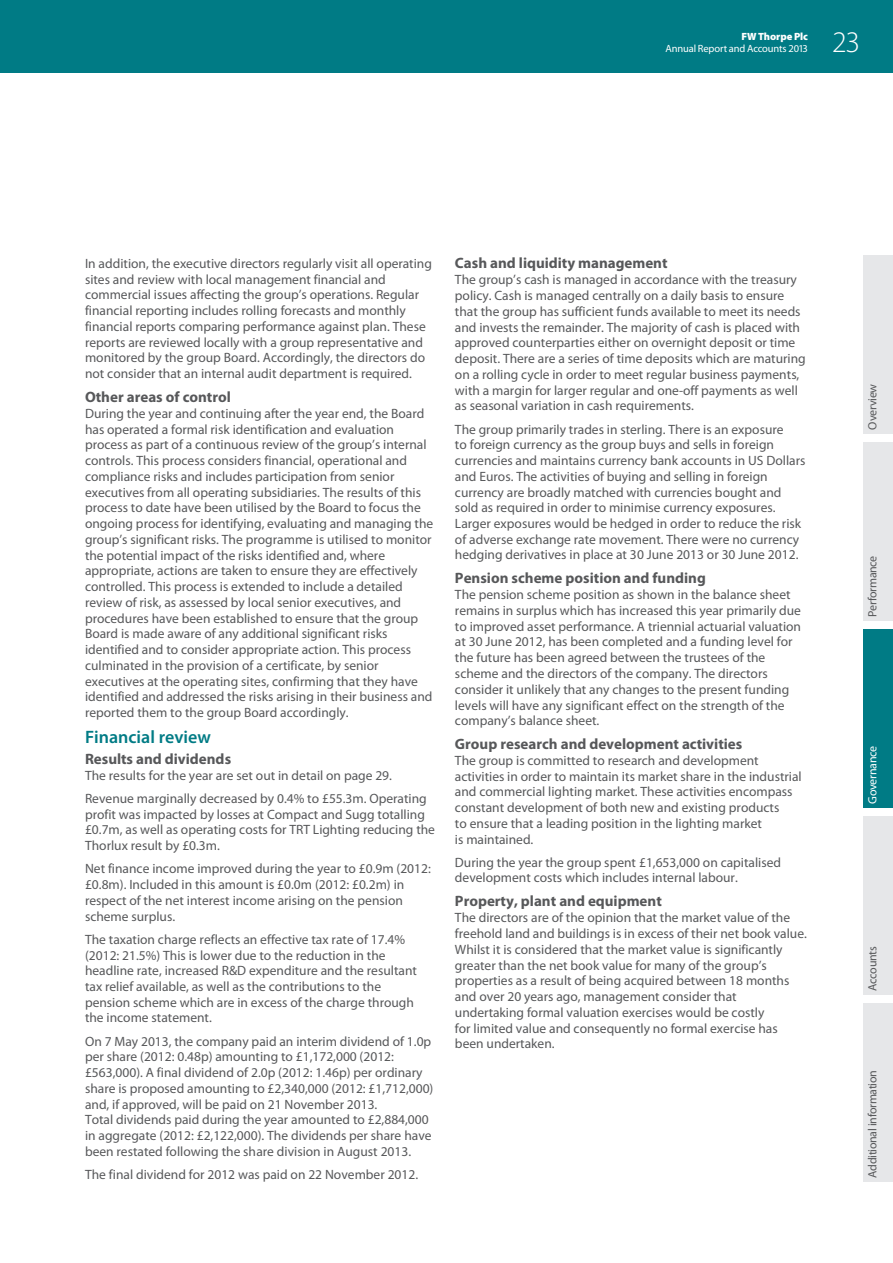
<style>
.page{position:relative;width:893px;height:1263px;background:#fff}
.page>*{position:absolute;margin:0;border:0;box-sizing:border-box;transform-origin:0 0}
.t1{font:300 30px "Myriad Pro";color:#fff}
.t2{font:600 18px "Myriad Pro";color:#007b85}
.t3{font:700 15px "Myriad Pro";color:#57585a}
.t4{font:13.5px/15.8px "Myriad Pro";color:#57585a}
.t5{font:12px "Myriad Pro";letter-spacing:-.025em;color:#57585a}
.t6{font:12px "Myriad Pro";letter-spacing:-.025em;color:#fff}
.t7{font:10.5px "Myriad Pro";letter-spacing:-.015em;color:#fff}
.t8{font:900 10.5px "Myriad Pro";letter-spacing:-.005em;color:#fff}
</style>
<div class="page">
<div style="left:863px;top:255px;width:30px;height:179px;background:#e6e7e9"></div>
<div style="left:863px;top:442px;width:30px;height:179px;background:#e6e7e9"></div>
<div style="left:863px;top:629px;width:30px;height:179px;background:#007b85"></div>
<div style="left:863px;top:816px;width:30px;height:179px;background:#e6e7e9"></div>
<div style="left:863px;top:1003px;width:30px;height:179px;background:#e6e7e9"></div>
<div style="left:0;top:0;width:893px;height:72px;background:#007b85"></div>
<p class="t8" style="left:741px;top:29px;width:68px">FW Thorpe Plc</p>
<p class="t7" style="left:665px;top:42px;width:144px">Annual Report and Accounts 2013</p>
<h1 class="t1" style="left:832px;top:24px;width:30px">23</h1>
<p class="t4" style="left:85px;top:255px;width:348px">In addition, the executive directors regularly visit all operating sites and review with local management financial and commercial issues affecting the group’s operations. Regular financial reporting includes rolling forecasts and monthly financial reports comparing performance against plan. These reports are reviewed locally with a group representative and monitored by the group Board. Accordingly, the directors do not consider that an internal audit department is required.</p>
<p class="t3" style="left:85px;top:387px;width:147px">Other areas of control</p>
<p class="t4" style="left:85px;top:405px;width:350px">During the year and continuing after the year end, the Board has operated a formal risk identification and evaluation process as part of a continuous review of the group’s internal controls. This process considers financial, operational and compliance risks and includes participation from senior executives from all operating subsidiaries. The results of this process to date have been utilised by the Board to focus the ongoing process for identifying, evaluating and managing the group’s significant risks. The programme is utilised to monitor the potential impact of the risks identified and, where appropriate, actions are taken to ensure they are effectively controlled. This process is extended to include a detailed review of risk, as assessed by local senior executives, and procedures have been established to ensure that the group Board is made aware of any additional significant risks identified and to consider appropriate action. This process culminated in the provision of a certificate, by senior executives at the operating sites, confirming that they have identified and addressed the risks arising in their business and reported them to the group Board accordingly.</p>
<h2 class="t2" style="left:85px;top:725px;width:127px">Financial review</h2>
<p class="t3" style="left:85px;top:749px;width:148px">Results and dividends</p>
<p class="t4" style="left:85px;top:763px;width:343px;line-height:23.2px">The results for the year are set out in detail on page 29.<br>Revenue marginally decreased by 0.4% to £55.3m. Operating</p>
<p class="t4" style="left:85px;top:806px;width:352px">profit was impacted by losses at Compact and Sugg totalling £0.7m, as well as operating costs for TRT Lighting reducing the<br>Thorlux result by £0.3m.</p>
<p class="t4" style="left:85px;top:861px;width:347px">Net finance income improved during the year to £0.9m (2012: £0.8m). Included in this amount is £0.0m (2012: £0.2m) in respect of the net interest income arising on the pension scheme surplus.</p>
<p class="t4" style="left:85px;top:931px;width:333px">The taxation charge reflects an effective tax rate of 17.4% (2012: 21.5%) This is lower due to the reduction in the headline rate, increased R&amp;D expenditure and the resultant tax relief available, as well as the contributions to the pension scheme which are in excess of the charge through the income statement.</p>
<p class="t4" style="left:85px;top:1033px;width:350px">On 7 May 2013, the company paid an interim dividend of 1.0p per share (2012: 0.48p) amounting to £1,172,000 (2012: £563,000). A final dividend of 2.0p (2012: 1.46p) per ordinary share is proposed amounting to £2,340,000 (2012: £1,712,000) and, if approved, will be paid on 21 November 2013.<br>Total dividends paid during the year amounted to £2,884,000 in aggregate (2012: £2,122,000). The dividends per share have been restated following the share division in August 2013.</p>
<p class="t4" style="left:85px;top:1166px;width:335px">The final dividend for 2012 was paid on 22 November 2012.</p>
<p class="t3" style="left:455px;top:254px;width:214px">Cash and liquidity management</p>
<p class="t4" style="left:455px;top:272px;width:352px">The group’s cash is managed in accordance with the treasury policy. Cash is managed centrally on a daily basis to ensure that the group has sufficient funds available to meet its needs and invests the remainder. The majority of cash is placed with approved counterparties either on overnight deposit or time deposit. There are a series of time deposits which are maturing on a rolling cycle in order to meet regular business payments, with a margin for larger regular and one-off payments as well as seasonal variation in cash requirements.</p>
<p class="t4" style="left:455px;top:421px;width:352px">The group primarily trades in sterling. There is an exposure<br>to foreign currency as the group buys and sells in foreign currencies and maintains currency bank accounts in US Dollars and Euros. The activities of buying and selling in foreign currency are broadly matched with currencies bought and sold as required in order to minimise currency exposures.<br>Larger exposures would be hedged in order to reduce the risk of adverse exchange rate movement. There were no currency hedging derivatives in place at 30 June 2013 or 30 June 2012.</p>
<p class="t3" style="left:455px;top:568px;width:252px">Pension scheme position and funding</p>
<p class="t4" style="left:455px;top:587px;width:348px">The pension scheme position as shown in the balance sheet remains in surplus which has increased this year primarily due to improved asset performance. A triennial actuarial valuation at 30 June 2012, has been completed and a funding level for the future has been agreed between the trustees of the scheme and the directors of the company. The directors consider it unlikely that any changes to the present funding levels will have any significant effect on the strength of the company’s balance sheet.</p>
<p class="t3" style="left:455px;top:734px;width:289px">Group research and development activities</p>
<p class="t4" style="left:455px;top:752px;width:348px">The group is committed to research and development activities in order to maintain its market share in the industrial and commercial lighting market. These activities encompass constant development of both new and existing products<br>to ensure that a leading position in the lighting market<br>is maintained.</p>
<p class="t4" style="left:455px;top:854px;width:328px">During the year the group spent £1,653,000 on capitalised development costs which includes internal labour.</p>
<p class="t3" style="left:455px;top:891px;width:208px">Property, plant and equipment</p>
<p class="t4" style="left:455px;top:910px;width:353px">The directors are of the opinion that the market value of the freehold land and buildings is in excess of their net book value.<br>Whilst it is considered that the market value is significantly greater than the net book value for many of the group’s properties as a result of being acquired between 18 months and over 20 years ago, management consider that undertaking formal valuation exercises would be costly<br>for limited value and consequently no formal exercise has been undertaken.</p>
<p class="t5" style="left:865px;top:429px;width:47px;rotate:-90deg">Overview</p>
<p class="t5" style="left:865px;top:617px;width:63px;rotate:-90deg">Performance</p>
<p class="t6" style="left:865px;top:804px;width:59px;rotate:-90deg">Governance</p>
<p class="t5" style="left:865px;top:991px;width:46px;rotate:-90deg">Accounts</p>
<p class="t5" style="left:865px;top:1178px;width:109px;rotate:-90deg">Additional information</p>
</div>
